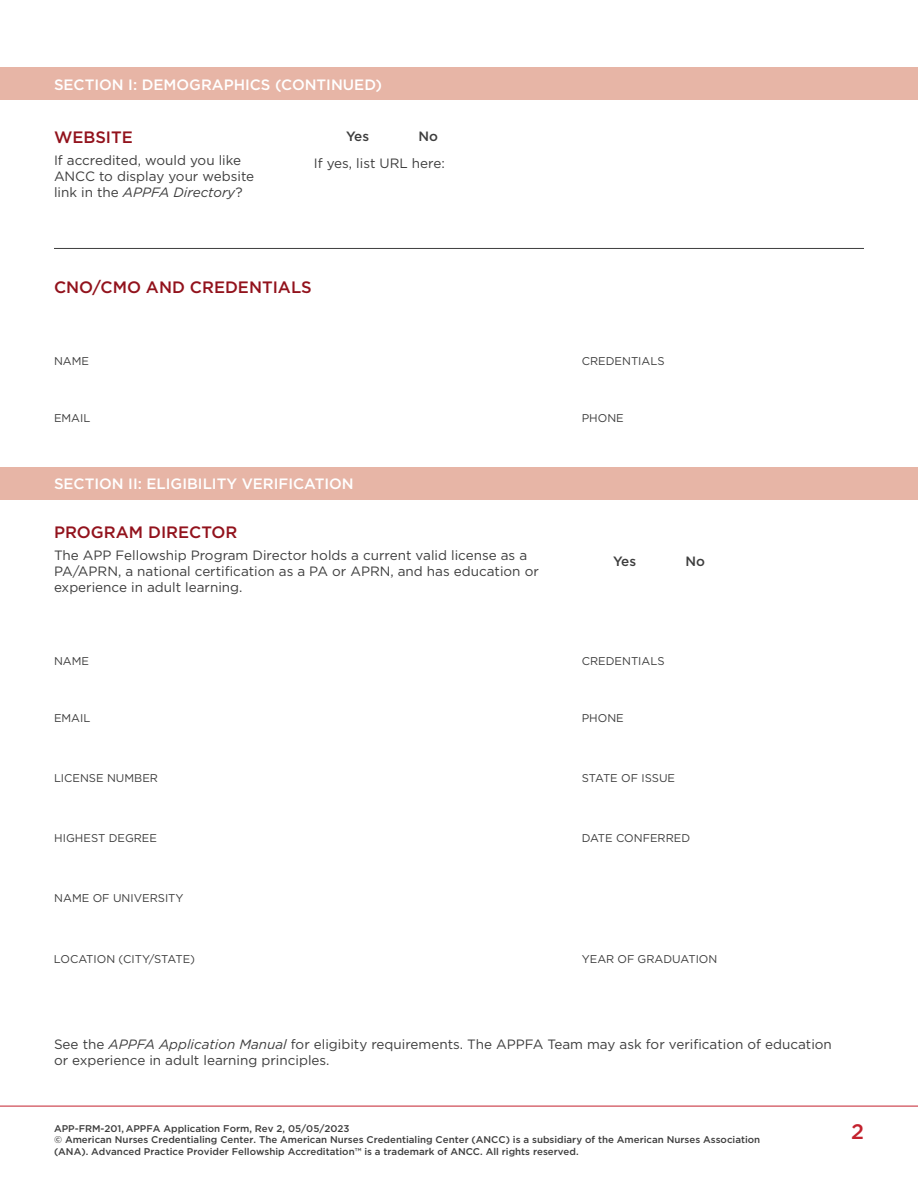
<style>
.page{position:relative;width:918px;height:1188px;background:#fff}
.page>*{position:absolute;margin:0;border:0;box-sizing:border-box;transform-origin:0 0}
.t1{font:500 21px "Gotham";color:#c3212d}
.t2{font:500 16.5px "Gotham";color:#92121c}
.t3{font:500 15px "Gotham";color:#fff}
.t4{font:13.5px/16.2px "Gotham";color:#3d3d3d}
.t5{font:500 13.5px "Gotham";color:#3d3d3d}
.t6{font:11.25px "Gotham";color:#3d3d3d}
.t7{font:500 9.75px/11.6px "Gotham";color:#3d3d3d}
.s1{font-style:italic}
</style>
<div class="page">
<hr style="left:0;top:1106px;width:918px;height:1px;background:#c3212d">
<div style="left:0;top:68px;width:918px;height:32px;background:#e7b5a6"></div>
<hr style="left:54px;top:248px;width:810px;height:1px;background:#3d3d3d">
<div style="left:0;top:467px;width:918px;height:32px;background:#e7b5a6"></div>
<p class="t3" style="left:54px;top:75px;width:330px">SECTION I: DEMOGRAPHICS (CONTINUED)</p>
<p class="t2" style="left:54px;top:127px;width:80px">WEBSITE</p>
<p class="t4" style="left:54px;top:152px;width:202px">If accredited, would you like<br>ANCC to display your website link in the <span class="s1">APPFA Directory</span>?</p>
<p class="t5" style="left:346px;top:127px;width:25px">Yes</p>
<p class="t5" style="left:419px;top:127px;width:21px">No</p>
<p class="t4" style="left:314px;top:155px;width:133px">If yes, list URL here:</p>
<p class="t2" style="left:54px;top:276px;width:259px">CNO/CMO AND CREDENTIALS</p>
<p class="t6" style="left:54px;top:354px;width:37px">NAME</p>
<p class="t6" style="left:582px;top:354px;width:84px">CREDENTIALS</p>
<p class="t6" style="left:54px;top:410px;width:38px">EMAIL</p>
<p class="t6" style="left:582px;top:410px;width:44px">PHONE</p>
<p class="t3" style="left:54px;top:474px;width:301px">SECTION II: ELIGIBILITY VERIFICATION</p>
<p class="t2" style="left:54px;top:522px;width:185px">PROGRAM DIRECTOR</p>
<p class="t4" style="left:54px;top:547px;width:486px">The APP Fellowship Program Director holds a current valid license as a<br>PA/APRN, a national certification as a PA or APRN, and has education or experience in adult learning.</p>
<p class="t6" style="left:54px;top:654px;width:37px">NAME</p>
<p class="t5" style="left:613px;top:552px;width:25px">Yes</p>
<p class="t5" style="left:686px;top:552px;width:21px">No</p>
<p class="t6" style="left:582px;top:654px;width:84px">CREDENTIALS</p>
<p class="t6" style="left:54px;top:711px;width:38px">EMAIL</p>
<p class="t6" style="left:582px;top:711px;width:44px">PHONE</p>
<p class="t6" style="left:54px;top:771px;width:106px">LICENSE NUMBER</p>
<p class="t6" style="left:582px;top:771px;width:95px">STATE OF ISSUE</p>
<p class="t6" style="left:54px;top:830px;width:104px">HIGHEST DEGREE</p>
<p class="t6" style="left:54px;top:891px;width:131px">NAME OF UNIVERSITY</p>
<p class="t6" style="left:54px;top:952px;width:143px">LOCATION (CITY/STATE)</p>
<p class="t6" style="left:582px;top:830px;width:110px">DATE CONFERRED</p>
<p class="t6" style="left:582px;top:952px;width:137px">YEAR OF GRADUATION</p>
<p class="t4" style="left:54px;top:1036px;width:779px">See the <span class="s1">APPFA Application Manual</span> for eligibity requirements. The APPFA Team may ask for verification of education or experience in adult learning principles.</p>
<p class="t7" style="left:54px;top:1122px;width:708px">APP-FRM-201, APPFA Application Form, Rev 2, 05/05/2023<br>© American Nurses Credentialing Center. The American Nurses Credentialing Center (ANCC) is a subsidiary of the American Nurses Association (ANA). Advanced Practice Provider Fellowship Accreditation™ is a trademark of ANCC. All rights reserved.</p>
<h1 class="t1" style="left:851px;top:1118px;width:14px">2</h1>
</div>
